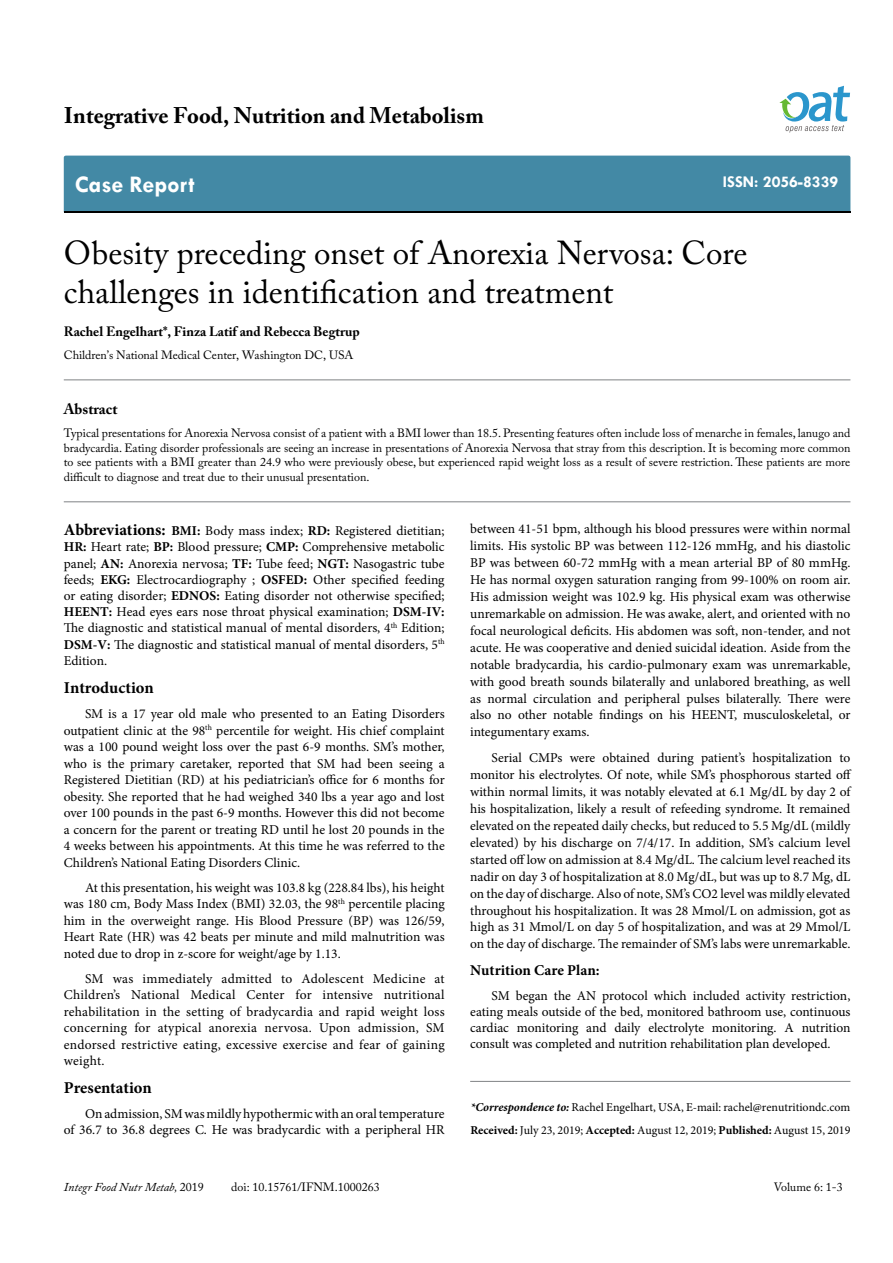
<style>
.page{position:relative;width:893px;height:1263px;background:#fff}
.page>*{position:absolute;margin:0;border:0;box-sizing:border-box;transform-origin:0 0}
.t1{font:33px/39.6px "Adobe Caslon Pro";color:#000}
.t2{font:700 24px "Tw Cen";color:#fff}
.t3{font:700 22.5px "Adobe Caslon Pro";color:#000}
.t4{font:700 16.5px "Minion Pro";color:#000}
.t5{font:700 16.5px "Tw Cen";color:#fff}
.t6{font:700 15px "Minion Pro";color:#000}
.t7{font:700 15px "Adobe Caslon Pro";color:#000}
.t8{font:13.5px/17px "Minion Pro";color:#000;text-align:justify}
.t9{font:700 13.5px "Adobe Caslon Pro";color:#000}
.t10{font:12px/14.4px "Adobe Caslon Pro";color:#000;text-align:justify}
.t11{font:12px/23px "Minion Pro";color:#000}
.t12{font:italic 12px "Adobe Caslon Pro";color:#000}
.s1{font-weight:700;font-size:16.5px}
.s2{font-weight:700}
.s3{font-weight:700;font-style:italic}
.s4{font-style:normal}
</style>
<div class="page">
<div style="left:64px;top:156px;width:786px;height:56px;background:#4389a5"></div>
<svg style="left:779px;top:86px;width:71px;height:47px"></svg>
<hr style="left:470px;top:1081px;width:380px;height:1px;background:#808285">
<hr style="left:64px;top:380px;width:786px;height:1px;background:#808285">
<hr style="left:64px;top:502px;width:786px;height:1px;background:#808285">
<h3 class="t3" style="left:64px;top:102px;width:421px">Integrative Food, Nutrition and Metabolism</h3>
<h2 class="t2" style="left:75px;top:170px;width:121px">Case Report</h2>
<p class="t5" style="left:723px;top:172px;width:117px">ISSN: 2056-8339</p>
<h1 class="t1" style="left:64px;top:232px;width:685px">Obesity preceding onset of Anorexia Nervosa: Core challenges in identification and treatment</h1>
<p class="t9" style="left:64px;top:324px;width:297px">Rachel Engelhart*, Finza Latif and Rebecca Begtrup</p>
<p class="t10" style="left:64px;top:347px;width:291px">Children’s National Medical Center, Washington DC, USA</p>
<p class="t7" style="left:64px;top:400px;width:55px">Abstract</p>
<p class="t10" style="left:64px;top:426px;width:788px">Typical presentations for Anorexia Nervosa consist of a patient with a BMI lower than 18.5. Presenting features often include loss of menarche in females, lanugo and bradycardia. Eating disorder professionals are seeing an increase in presentations of Anorexia Nervosa that stray from this description. It is becoming more common to see patients with a BMI greater than 24.9 who were previously obese, but experienced rapid weight loss as a result of severe restriction. These patients are more difficult to diagnose and treat due to their unusual presentation.</p>
<p class="t8" style="left:470px;top:520px;width:382px">between 41-51 bpm, although his blood pressures were within normal limits. His systolic BP was between 112-126 mmHg, and his diastolic BP was between 60-72 mmHg with a mean arterial BP of 80 mmHg.<br>He has normal oxygen saturation ranging from 99-100% on room air.<br>His admission weight was 102.9 kg. His physical exam was otherwise unremarkable on admission. He was awake, alert, and oriented with no focal neurological deficits. His abdomen was soft, non-tender, and not acute. He was cooperative and denied suicidal ideation. Aside from the notable bradycardia, his cardio-pulmonary exam was unremarkable, with good breath sounds bilaterally and unlabored breathing, as well as normal circulation and peripheral pulses bilaterally. There were also no other notable findings on his HEENT, musculoskeletal, or integumentary exams.</p>
<p class="t8" style="left:470px;top:749px;width:383px;text-indent:21px">Serial CMPs were obtained during patient’s hospitalization to monitor his electrolytes. Of note, while SM’s phosphorous started off within normal limits, it was notably elevated at 6.1 Mg/dL by day 2 of his hospitalization, likely a result of refeeding syndrome. It remained elevated on the repeated daily checks, but reduced to 5.5 Mg/dL (mildly elevated) by his discharge on 7/4/17. In addition, SM’s calcium level started off low on admission at 8.4 Mg/dL. The calcium level reached its nadir on day 3 of hospitalization at 8.0 Mg/dL, but was up to 8.7 Mg, dL on the day of discharge. Also of note, SM’s CO2 level was mildly elevated throughout his hospitalization. It was 28 Mmol/L on admission, got as high as 31 Mmol/L on day 5 of hospitalization, and was at 29 Mmol/L on the day of discharge. The remainder of SM’s labs were unremarkable.</p>
<p class="t6" style="left:470px;top:959px;width:131px">Nutrition Care Plan:</p>
<p class="t8" style="left:470px;top:987px;width:382px;line-height:16.2px;text-indent:21px">SM began the AN protocol which included activity restriction, eating meals outside of the bed, monitored bathroom use, continuous cardiac monitoring and daily electrolyte monitoring. A nutrition consult was completed and nutrition rehabilitation plan developed.</p>
<p class="t8" style="left:64px;top:523px;width:382px;line-height:16.2px"><span class="s1">Abbreviations:</span> <span class="s2">BMI:</span> Body mass index; <span class="s2">RD:</span> Registered dietitian; <span class="s2">HR:</span> Heart rate; <span class="s2">BP:</span> Blood pressure; <span class="s2">CMP:</span> Comprehensive metabolic panel; <span class="s2">AN:</span> Anorexia nervosa; <span class="s2">TF:</span> Tube feed; <span class="s2">NGT:</span> Nasogastric tube feeds; <span class="s2">EKG:</span> Electrocardiography ; <span class="s2">OSFED:</span> Other specified feeding or eating disorder; <span class="s2">EDNOS:</span> Eating disorder not otherwise specified; <span class="s2">HEENT:</span> Head eyes ears nose throat physical examination; <span class="s2">DSM-IV:<br></span>The diagnostic and statistical manual of mental disorders, 4<sup>th</sup> Edition; <span class="s2">DSM-V:</span> The diagnostic and statistical manual of mental disorders, 5<sup>th </sup>Edition.</p>
<p class="t4" style="left:64px;top:676px;width:91px">Introduction</p>
<p class="t8" style="left:64px;top:705px;width:382px;line-height:16.5px;text-indent:21px">SM is a 17 year old male who presented to an Eating Disorders outpatient clinic at the 98<sup>th</sup> percentile for weight. His chief complaint was a 100 pound weight loss over the past 6-9 months. SM’s mother, who is the primary caretaker, reported that SM had been seeing a Registered Dietitian (RD) at his pediatrician’s office for 6 months for obesity. She reported that he had weighed 340 lbs a year ago and lost over 100 pounds in the past 6-9 months. However this did not become a concern for the parent or treating RD until he lost 20 pounds in the 4 weeks between his appointments. At this time he was referred to the Children’s National Eating Disorders Clinic.</p>
<p class="t8" style="left:64px;top:879px;width:382px;line-height:16.5px;text-indent:21px">At this presentation, his weight was 103.8 kg (228.84 lbs), his height was 180 cm, Body Mass Index (BMI) 32.03, the 98<sup>th</sup> percentile placing him in the overweight range. His Blood Pressure (BP) was 126/59, Heart Rate (HR) was 42 beats per minute and mild malnutrition was noted due to drop in z-score for weight/age by 1.13.</p>
<p class="t8" style="left:64px;top:970px;width:382px;line-height:16.5px;text-indent:21px">SM was immediately admitted to Adolescent Medicine at Children’s National Medical Center for intensive nutritional rehabilitation in the setting of bradycardia and rapid weight loss concerning for atypical anorexia nervosa. Upon admission, SM endorsed restrictive eating, excessive exercise and fear of gaining weight.</p>
<p class="t4" style="left:64px;top:1076px;width:89px">Presentation</p>
<p class="t8" style="left:64px;top:1106px;width:382px;line-height:16.2px;text-align:right">On admission, SM was mildly hypothermic with an oral temperature<br>of 36.7 to 36.8 degrees C. He was bradycardic with a peripheral HR</p>
<p class="t11" style="left:470px;top:1096px;width:382px"><span class="s3">*Correspondence to:</span> Rachel Engelhart, USA, E-mail: rachel@renutritiondc.com<br><span class="s2">Received:</span> July 23, 2019; <span class="s2">Accepted:</span> August 12, 2019; <span class="s2">Published:</span> August 15, 2019</p>
<p class="t12" style="left:64px;top:1180px;width:141px">Integr Food Nutr Metab, <span class="s4">2019</span></p>
<p class="t10" style="left:231px;top:1180px;width:150px">doi: 10.15761/IFNM.1000263</p>
<p class="t10" style="left:774px;top:1180px;width:71px">Volume 6: 1-3</p>
</div>
